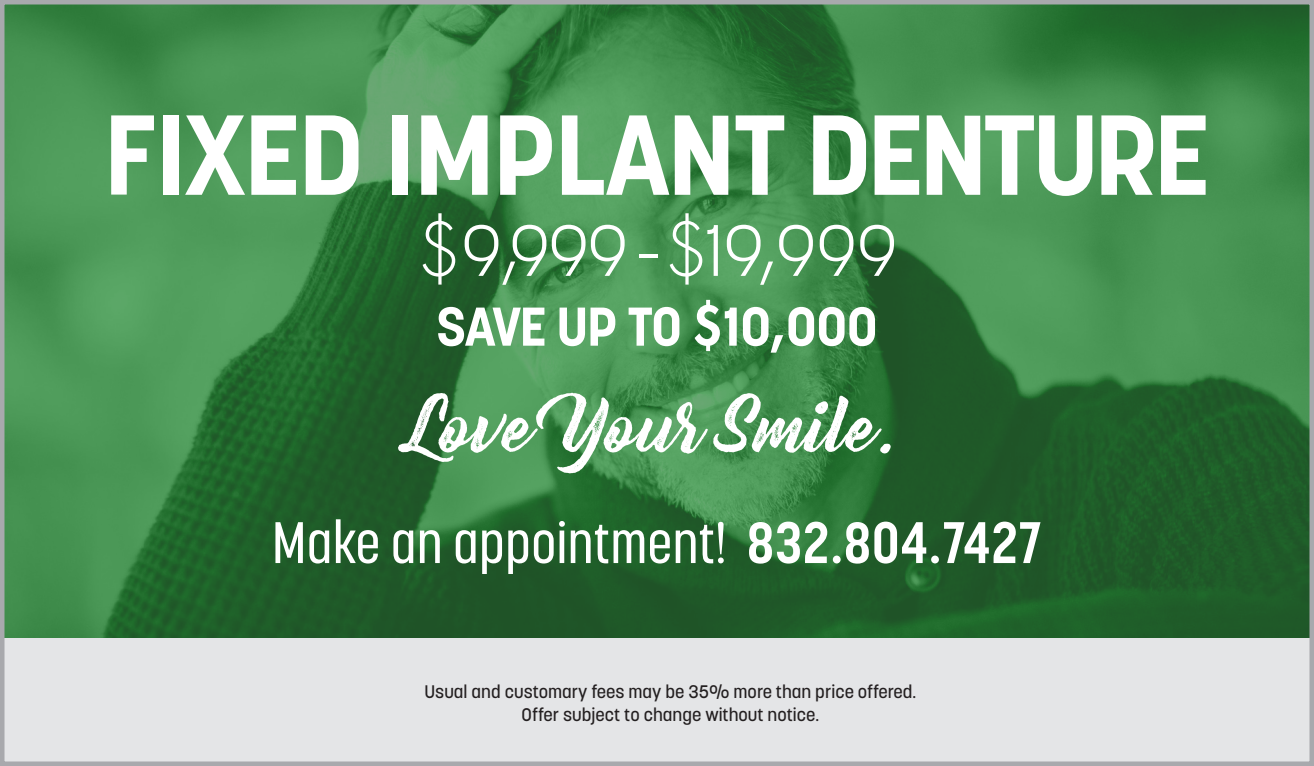
<style>
.page{position:relative;width:1314px;height:766px;background:#fff}
.page>*{position:absolute;margin:0;border:0;box-sizing:border-box;transform-origin:0 0}
.t1{font:700 112.5px "Korolev";letter-spacing:-.02em;color:#fff}
.t2{font:300 72px "Korolev";color:#fff}
.t3{font:68.4px "Bernadette Rough";color:#fff}
.t4{font:500 57.82px "Korolev Condensed";color:#fff}
.t5{font:700 54px "Korolev";letter-spacing:-.02em;color:#fff}
.t6{font:500 18px "Korolev";color:#231f20}
.s1{font-family:"Futura Std"}
.s2{font-family:"Futura Std";font-weight:800}
.s3{font-weight:700}
</style>
<div class="page">
<img style="left:5px;top:5px;width:1304px;height:633px">
<div style="left:0;top:638px;width:1313px;height:127px;background:#e4e5e7"></div>
<div style="left:0;top:0;width:1314px;height:765px;border:4px solid #a8a9ad"></div>
<p class="t1" style="left:104px;top:84px;width:1108px">FIXED IMPLANT DENTURE</p>
<p class="t2" style="left:417px;top:205px;width:482px"><span class="s1">$</span>9,999 -<span class="s1">$</span>19,999</p>
<p class="t5" style="left:437px;top:292px;width:442px">SAVE UP TO <span class="s2">$</span>10,000</p>
<p class="t3" style="left:407px;top:371px;width:495px">Love Your Smile.</p>
<p class="t4" style="left:272px;top:508px;width:771px">Make an appointment! <span class="s3">832.804.7427</span></p>
<p class="t6" style="left:424px;top:680px;width:493px">Usual and customary fees may be 35% more than price offered.</p>
<p class="t6" style="left:522px;top:703px;width:299px">Offer subject to change without notice.</p>
</div>
